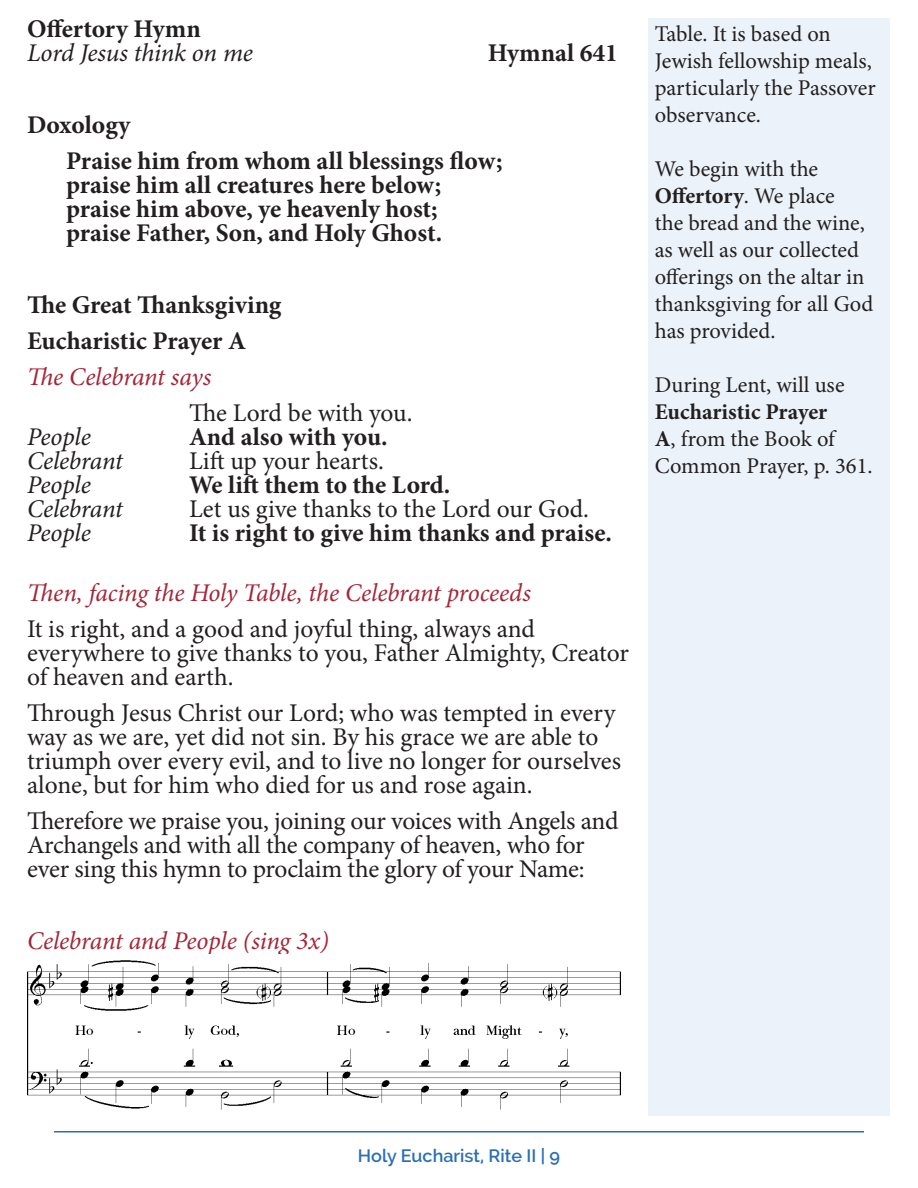
<style>
.page{position:relative;width:918px;height:1188px;background:#fff}
.page>*{position:absolute;margin:0;border:0;box-sizing:border-box;transform-origin:0 0}
.Section_Header{font:25.5px/24px "Minion Pro";letter-spacing:-.005em;color:#231f20}
.Section_Header-2{font:700 25.5px/24px "Minion Pro";letter-spacing:-.005em;color:#231f20}
.Section_Header-3{font:italic 25.5px "Minion Pro";letter-spacing:-.01em;color:#a32638}
.Section_Header-4{font:italic 25.5px/24px "Minion Pro";letter-spacing:-.01em;color:#231f20}
.People{font:700 25.5px "Minion Pro";letter-spacing:-.005em;color:#231f20}
.t1{font:22.5px/27px "Minion Pro";color:#231f20}
.t2{font:600 18px "Raleway";color:#296eb7}
.s1{font-weight:700;font-style:normal}
.s2{font-weight:700}
</style>
<div class="page">
<hr style="left:54px;top:1131px;width:810px;height:1px;background:#296eb7">
<div style="left:648px;top:18px;width:242px;height:1098px;background:#ebf2f9"></div>
<img style="left:27px;top:960px;width:594px;height:150px">
<p class="Section_Header-4" style="left:27px;top:16px;width:228px"><span class="s1">Offertory Hymn<br></span>Lord Jesus think on me</p>
<p class="Section_Header-2" style="left:488px;top:40px;width:132px">Hymnal 641</p>
<p class="Section_Header-2" style="left:27px;top:112px;width:106px">Doxology</p>
<p class="Section_Header-2" style="left:66px;top:148px;width:438px">Praise him from whom all blessings flow; praise him all creatures here below; praise him above, ye heavenly host; praise Father, Son, and Holy Ghost.</p>
<p class="People" style="left:27px;top:286px;width:256px">The Great Thanksgiving</p>
<p class="People" style="left:27px;top:322px;width:221px">Eucharistic Prayer A</p>
<p class="Section_Header-3" style="left:27px;top:359px;width:186px">The Celebrant says</p>
<p class="Section_Header" style="left:189px;top:401px;width:225px">The Lord be with you.</p>
<p class="Section_Header-4" style="left:27px;top:424px;width:65px">People</p>
<p class="Section_Header-2" style="left:189px;top:424px;width:200px">And also with you.</p>
<p class="Section_Header-4" style="left:27px;top:448px;width:97px">Celebrant</p>
<p class="Section_Header" style="left:189px;top:449px;width:196px">Lift up your hearts.</p>
<p class="Section_Header-4" style="left:27px;top:472px;width:65px">People</p>
<p class="Section_Header-2" style="left:189px;top:472px;width:263px">We lift them to the Lord.</p>
<p class="Section_Header-4" style="left:27px;top:496px;width:97px">Celebrant</p>
<p class="Section_Header" style="left:189px;top:497px;width:402px">Let us give thanks to the Lord our God.</p>
<p class="Section_Header-4" style="left:27px;top:520px;width:65px">People</p>
<p class="Section_Header-2" style="left:189px;top:520px;width:424px">It is right to give him thanks and praise.</p>
<p class="Section_Header-3" style="left:27px;top:575px;width:505px">Then, facing the Holy Table, the Celebrant proceeds</p>
<p class="Section_Header" style="left:27px;top:617px;width:603px">It is right, and a good and joyful thing, always and everywhere to give thanks to you, Father Almighty, Creator of heaven and earth.</p>
<p class="Section_Header" style="left:27px;top:701px;width:596px">Through Jesus Christ our Lord; who was tempted in every way as we are, yet did not sin. By his grace we are able to triumph over every evil, and to live no longer for ourselves alone, but for him who died for us and rose again.</p>
<p class="Section_Header" style="left:27px;top:809px;width:593px">Therefore we praise you, joining our voices with Angels and<br>Archangels and with all the company of heaven, who for ever sing this hymn to proclaim the glory of your Name:</p>
<p class="Section_Header-3" style="left:27px;top:923px;width:303px">Celebrant and People (sing 3x)</p>
<p class="t1" style="left:655px;top:21px;width:222px">Table. It is based on<br>Jewish fellowship meals, particularly the Passover observance.</p>
<p class="t1" style="left:655px;top:156px;width:220px">We begin with the<br><span class="s2">Offertory</span>. We place<br>the bread and the wine, as well as our collected offerings on the altar in thanksgiving for all God has provided.</p>
<p class="t1" style="left:655px;top:372px;width:219px">During Lent, will use<br><span class="s2">Eucharistic Prayer<br>A</span>, from the Book of<br>Common Prayer, p. 361.</p>
<p class="t2" style="left:358px;top:1146px;width:204px">Holy Eucharist, Rite II | 9</p>
</div>
